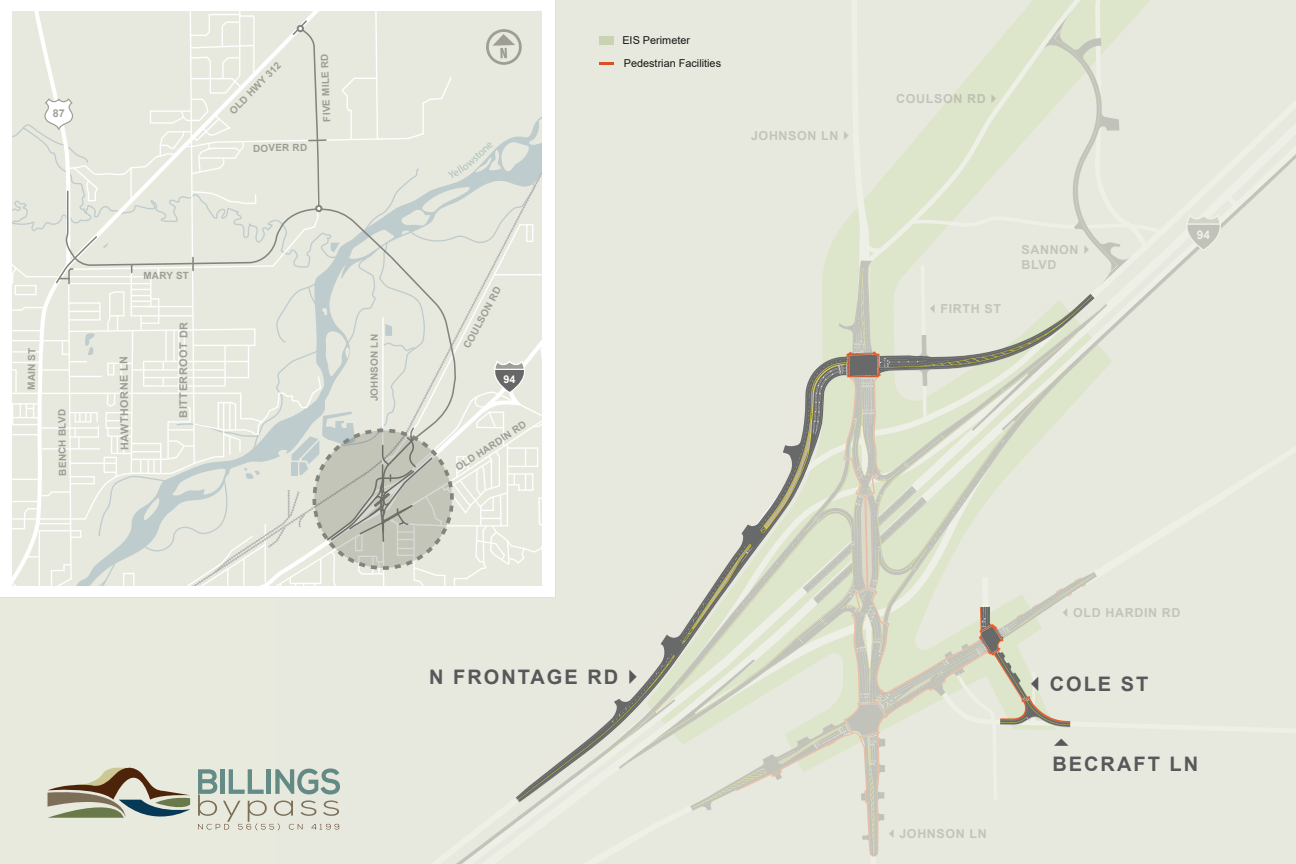
<style>
.page{position:relative;width:1296px;height:864px;background:#e8eade}
.page>*{position:absolute;margin:0;border:0;box-sizing:border-box;transform-origin:0 0}
.t1{font:700 20px "Arial";letter-spacing:.1em;color:#57585a}
.t2{font:700 12.35px/14.8px "Arial";letter-spacing:.05em;color:#9e9e96}
.t3{font:700 12px "Arial";color:#fff}
.t4{font:10.9px/22.9px "Arial";color:#181818}
.t5{font:700 10.75px "Arial";letter-spacing:.045em;color:#9e9e96}
.t6{font:700 10.75px "Arial";color:#fff}
.t7{font:700 9.9px "Arial";letter-spacing:.02em;color:#9e9e96}
</style>
<div class="page">
<img style="left:277px;top:0;width:1019px;height:864px">
<svg style="left:1178px;top:213px;width:51px;height:39px"></svg>
<img style="left:515px;top:293px;width:580px;height:509px">
<div style="left:0;top:0;width:554px;height:597px;background:#fff"></div>
<img style="left:979px;top:605px;width:92px;height:122px">
<svg style="left:48px;top:768px;width:142px;height:50px"></svg>
<svg style="left:198px;top:768px;width:142px;height:62px"></svg>
<div style="left:599px;top:36px;width:15px;height:8px;background:#c9d3b2"></div>
<svg style="left:599px;top:62px;width:15px;height:2px"></svg>
<svg style="left:630px;top:670px;width:7px;height:14px"></svg>
<svg style="left:844px;top:131px;width:5px;height:9px"></svg>
<svg style="left:992px;top:94px;width:4px;height:9px"></svg>
<svg style="left:1084px;top:245px;width:5px;height:9px"></svg>
<svg style="left:889px;top:829px;width:5px;height:9px"></svg>
<svg style="left:1063px;top:608px;width:4px;height:9px"></svg>
<svg style="left:930px;top:304px;width:5px;height:9px"></svg>
<svg style="left:1054px;top:739px;width:15px;height:7px"></svg>
<svg style="left:1031px;top:676px;width:7px;height:15px"></svg>
<svg style="left:13px;top:11px;width:528px;height:574px;background:#e3e5db"></svg>
<p class="t5" style="left:53px;top:106px;width:13px">87</p>
<p class="t7" style="left:226px;top:108px;width:70px;rotate:-46deg">OLD HWY 312</p>
<p class="t7" style="left:253px;top:141px;width:56px;rotate:-1deg">DOVER RD</p>
<p class="t7" style="left:320px;top:122px;width:70px;rotate:-92deg">FIVE MILE RD</p>
<p class="t7" style="left:143px;top:269px;width:47px;rotate:-1deg">MARY ST</p>
<p class="t7" style="left:24px;top:390px;width:44px;rotate:-89deg">MAIN ST</p>
<p class="t5" style="left:118px;top:451px;width:96px;rotate:-91deg">HAWTHORNE LN</p>
<p class="t7" style="left:56px;top:476px;width:68px;rotate:-91deg">BENCH BLVD</p>
<p class="t5" style="left:176px;top:418px;width:97px;rotate:-90deg">BITTERROOT DR</p>
<p class="t7" style="left:367px;top:401px;width:69px;rotate:-90deg">JOHNSON LN</p>
<p class="t7" style="left:460px;top:345px;width:70px;rotate:-62deg">COULSON RD</p>
<p class="t6" style="left:504px;top:371px;width:13px">94</p>
<p class="t7" style="left:453px;top:462px;width:84px;rotate:-33deg">OLD HARDIN RD</p>
<p class="t4" style="left:622px;top:29px;width:100px">EIS Perimeter<br>Pedestrian Facilities</p>
<p class="t2" style="left:751px;top:128px;width:89px">JOHNSON LN</p>
<h1 class="t1" style="left:429px;top:663px;width:191px">N FRONTAGE RD</h1>
<p class="t2" style="left:896px;top:91px;width:91px">COULSON RD</p>
<p class="t2" style="left:940px;top:302px;width:62px">FIRTH ST</p>
<p class="t2" style="left:1021px;top:242px;width:59px">SANNON<br>BLVD</p>
<p class="t3" style="left:1197px;top:226px;width:15px">94</p>
<p class="t2" style="left:899px;top:826px;width:89px">JOHNSON LN</p>
<p class="t2" style="left:1073px;top:605px;width:109px">OLD HARDIN RD</p>
<h1 class="t1" style="left:1050px;top:670px;width:100px">COLE ST</h1>
<h1 class="t1" style="left:1052px;top:750px;width:147px">BECRAFT LN</h1>
</div>
